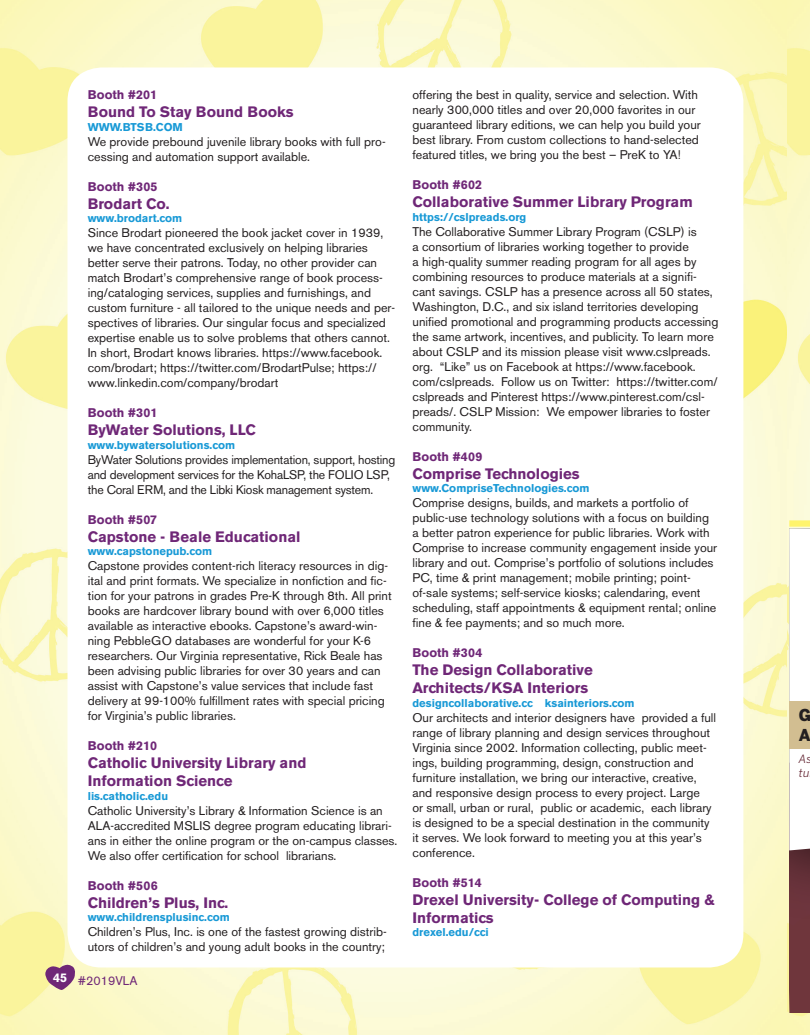
<style>
.page{position:relative;width:810px;height:1035px;background:#fff}
.page>*{position:absolute;margin:0;border:0;box-sizing:border-box;transform-origin:0 0}
.t1{font:900 16.25px/19.5px "Benton Sans";color:#231f20}
.t2{font:700 15px/18px "Akzidenz Grotesk BE";color:#6f2777}
.t3{font:12.5px/15px "Akzidenz Grotesk BE";color:#231f20}
.t4{font:700 12.5px "Akzidenz Grotesk BE";color:#6f2777}
.t5{font:12.5px "Akzidenz Grotesk BE";color:#6f2777}
.t6{font:700 12.5px "Akzidenz Grotesk BE";color:#fff}
.t7{font:italic 11.38px/13.6px "Benton Sans";color:#652835}
.t8{font:700 11.25px "Akzidenz Grotesk BE";color:#1899d6}
</style>
<div class="page">
<img style="left:0;top:0;width:810px;height:1035px">
<div style="left:68px;top:68px;width:675px;height:900px;background:#fff;border-radius:34px"></div>
<svg style="left:45px;top:964px;width:31px;height:26px"></svg>
<svg style="left:789px;top:528px;width:21px;height:485px"></svg>
<div style="left:789px;top:701px;width:21px;height:48px;background:#d2be91"></div>
<div style="left:789px;top:520px;width:21px;height:7px;background:#fff46d"></div>
<p class="t6" style="left:53px;top:970px;width:16px">45</p>
<p class="t4" style="left:88px;top:88px;width:71px">Booth #201</p>
<p class="t2" style="left:88px;top:103px;width:207px">Bound To Stay Bound Books</p>
<p class="t8" style="left:88px;top:120px;width:97px">WWW.BTSB.COM</p>
<p class="t3" style="left:88px;top:134px;width:299px">We provide prebound juvenile library books with full pro&shy;cessing and automation support available.</p>
<p class="t4" style="left:88px;top:179px;width:71px">Booth #305</p>
<p class="t2" style="left:88px;top:195px;width:83px">Brodart Co.</p>
<p class="t8" style="left:88px;top:212px;width:96px">www.brodart.com</p>
<p class="t3" style="left:88px;top:226px;width:309px">Since Brodart pioneered the book jacket cover in 1939, we have concentrated exclusively on helping libraries better serve their patrons. Today, no other provider can match Brodart’s comprehensive range of book process&shy;ing/cataloging services, supplies and furnishings, and custom furniture - all tailored to the unique needs and per&shy;spectives of libraries. Our singular focus and specialized expertise enable us to solve problems that others cannot.<br>In short, Brodart knows libraries. https://www.facebook. com/brodart; https://twitter.com/BrodartPulse; https:// www.linkedin.com/company/brodart</p>
<p class="t4" style="left:88px;top:406px;width:71px">Booth #301</p>
<p class="t2" style="left:88px;top:421px;width:170px">ByWater Solutions, LLC</p>
<p class="t8" style="left:88px;top:438px;width:149px">www.bywatersolutions.com</p>
<p class="t3" style="left:88px;top:452px;width:309px">ByWater Solutions provides implementation, support, hosting and development services for the KohaLSP, the FOLIO LSP, the Coral ERM, and the Libki Kiosk management system.</p>
<p class="t4" style="left:88px;top:512px;width:71px">Booth #507</p>
<p class="t2" style="left:88px;top:528px;width:214px">Capstone - Beale Educational</p>
<p class="t8" style="left:88px;top:545px;width:126px">www.capstonepub.com</p>
<p class="t3" style="left:88px;top:559px;width:305px">Capstone provides content-rich literacy resources in dig&shy;ital and print formats. We specialize in nonfiction and fic&shy;tion for your patrons in grades Pre-K through 8th. All print books are hardcover library bound with over 6,000 titles available as interactive ebooks. Capstone’s award-win&shy;ning PebbleGO databases are wonderful for your K-6 researchers. Our Virginia representative, Rick Beale has been advising public libraries for over 30 years and can assist with Capstone’s value services that include fast delivery at 99-100% fulfillment rates with special pricing for Virginia’s public libraries.</p>
<p class="t4" style="left:88px;top:739px;width:71px">Booth #210</p>
<p class="t2" style="left:88px;top:754px;width:220px">Catholic University Library and<br>Information Science</p>
<p class="t8" style="left:88px;top:789px;width:82px">lis.catholic.edu</p>
<p class="t3" style="left:88px;top:803px;width:311px">Catholic University’s Library &amp; Information Science is an ALA-accredited MSLIS degree program educating librari&shy;ans in either the online program or the on-campus classes.<br>We also offer certification for school librarians.</p>
<p class="t4" style="left:88px;top:878px;width:72px">Booth #506</p>
<p class="t2" style="left:88px;top:894px;width:142px">Children’s Plus, Inc.</p>
<p class="t8" style="left:88px;top:911px;width:144px">www.childrensplusinc.com</p>
<p class="t3" style="left:88px;top:925px;width:300px">Children’s Plus, Inc. is one of the fastest growing distrib&shy;utors of children’s and young adult books in the country;</p>
<p class="t5" style="left:78px;top:973px;width:61px">#2019VLA</p>
<p class="t3" style="left:412px;top:88px;width:290px">offering the best in quality, service and selection. With nearly 300,000 titles and over 20,000 favorites in our guaranteed library editions, we can help you build your best library. From custom collections to hand-selected featured titles, we bring you the best – PreK to YA!</p>
<p class="t4" style="left:412px;top:178px;width:71px">Booth #602</p>
<p class="t2" style="left:412px;top:193px;width:282px">Collaborative Summer Library Program</p>
<p class="t8" style="left:412px;top:210px;width:115px">https://cslpreads.org</p>
<p class="t3" style="left:412px;top:224px;width:307px">The Collaborative Summer Library Program (CSLP) is<br>a consortium of libraries working together to provide<br>a high-quality summer reading program for all ages by combining resources to produce materials at a signifi&shy;cant savings. CSLP has a presence across all 50 states, Washington, D.C., and six island territories developing unified promotional and programming products accessing the same artwork, incentives, and publicity. To learn more about CSLP and its mission please visit www.cslpreads. org. “Like” us on Facebook at https://www.facebook. com/cslpreads. Follow us on Twitter: https://twitter.com/ cslpreads and Pinterest https://www.pinterest.com/csl&shy;preads/. CSLP Mission: We empower libraries to foster community.</p>
<p class="t4" style="left:412px;top:449px;width:72px">Booth #409</p>
<p class="t2" style="left:412px;top:465px;width:169px">Comprise Technologies</p>
<p class="t8" style="left:412px;top:482px;width:179px">www.CompriseTechnologies.com</p>
<p class="t3" style="left:412px;top:496px;width:306px">Comprise designs, builds, and markets a portfolio of public-use technology solutions with a focus on building a better patron experience for public libraries. Work with Comprise to increase community engagement inside your library and out. Comprise’s portfolio of solutions includes PC, time &amp; print management; mobile printing; point&shy;of-sale systems; self-service kiosks; calendaring, event scheduling, staff appointments &amp; equipment rental; online fine &amp; fee payments; and so much more.</p>
<p class="t4" style="left:412px;top:646px;width:72px">Booth #304</p>
<p class="t2" style="left:412px;top:661px;width:182px">The Design Collaborative<br>Architects/KSA Interiors</p>
<p class="t8" style="left:412px;top:696px;width:224px">designcollaborative.cc ksainteriors.com</p>
<p class="t3" style="left:412px;top:710px;width:305px">Our architects and interior designers have provided a full range of library planning and design services throughout Virginia since 2002. Information collecting, public meet&shy;ings, building programming, design, construction and furniture installation, we bring our interactive, creative, and responsive design process to every project. Large<br>or small, urban or rural, public or academic, each library is designed to be a special destination in the community it serves. We look forward to meeting you at this year’s conference.</p>
<p class="t4" style="left:412px;top:875px;width:71px">Booth #514</p>
<p class="t2" style="left:412px;top:891px;width:304px">Drexel University- College of Computing &amp;<br>Informatics</p>
<p class="t8" style="left:412px;top:926px;width:78px">drexel.edu/cci</p>
<h1 class="t1" style="left:799px;top:705px;width:14px">G<br>A</h1>
<p class="t7" style="left:799px;top:752px;width:15px">As tu</p>
</div>
